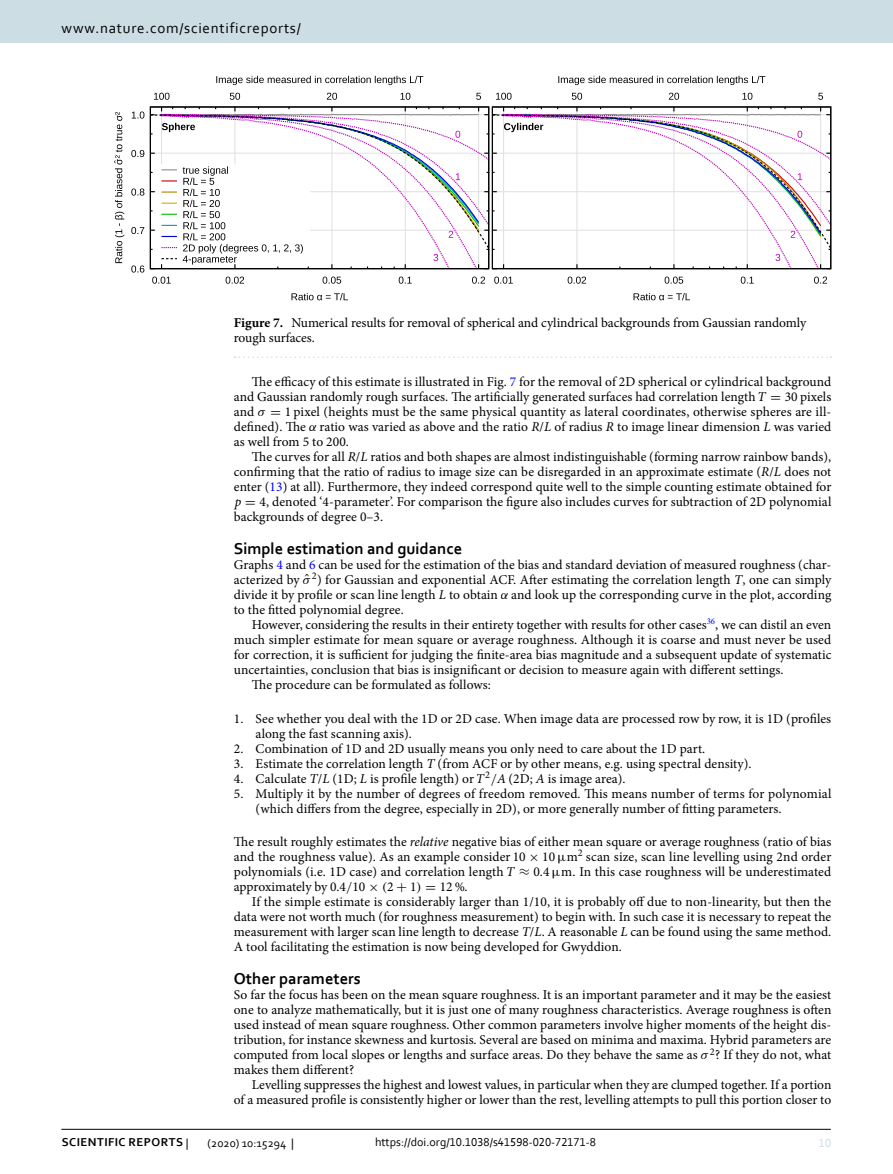
<style>
.page{position:relative;width:893px;height:1174px;background:#fff}
.page>*{position:absolute;margin:0;border:0;box-sizing:border-box;transform-origin:0 0}
.t1{font:16.5px "Corbel Bold 2";color:#000}
.t2{font:15px "Corbel 2";letter-spacing:.05em;color:#000}
.t3{font:13.5px/15px "Minion Pro";color:#000;text-align:justify}
.t4{font:12px "Corbel";color:#000}
.t5{font:12px "Corbel Bold 2";letter-spacing:.04em;color:#000}
.t6{font:12px "Corbel 2";color:#000}
.t7{font:12px "Corbel";color:#cddde4}
.s1{font-weight:700}
.s2{color:#00f}
.s3{font-family:"Minion Pro It 22"}
.s4{font-family:"MTSYN"}
.s5{font-family:"Minion Pro Regular 39"}
.s6{font-family:"MTMI"}
.s7{font-family:"Minion Pro Regular 21"}
.s8{font-family:"MTMI12"}
.s9{font-family:"Minion Pro It 2"}
.s10{font-family:"Minion Pro It 24"}
.s11{font-family:"Minion Pro Regular 11"}
.s12{font-family:"MTSYN14"}
.s13{font-family:"MTMI18"}
.s14{font-family:"Minion Pro It 23"}
.s15{font-family:"MTMI4"}
.s16{font-family:"Minion Pro Regular 36"}
.s17{font-family:"MTSYN23"}
.s18{font-family:"MTGU"}
.s19{font-family:"MTSYN16"}
.s20{font-family:"Minion Pro Regular 37"}
.s21{font-family:"Minion Pro Regular 38"}
.s22{font-family:"MTMI17"}
.s23{font-family:"MTSYN24"}
.s24{font-family:"Corbel 2"}
</style>
<div class="page">
<div style="left:0;top:0;width:893px;height:43px;background:#cddde4"></div>
<hr style="left:61px;top:1129px;width:770px;height:1px;background:#000">
<svg style="left:131px;top:265px;width:13px;height:7px"></svg>
<svg style="left:131px;top:227px;width:13px;height:7px"></svg>
<svg style="left:131px;top:188px;width:13px;height:8px"></svg>
<svg style="left:131px;top:150px;width:13px;height:7px"></svg>
<svg style="left:132px;top:111px;width:12px;height:8px"></svg>
<svg style="left:152px;top:276px;width:19px;height:8px"></svg>
<svg style="left:226px;top:276px;width:18px;height:8px"></svg>
<svg style="left:323px;top:276px;width:18px;height:8px"></svg>
<svg style="left:399px;top:276px;width:13px;height:8px"></svg>
<svg style="left:472px;top:276px;width:13px;height:8px"></svg>
<svg style="left:154px;top:93px;width:16px;height:7px"></svg>
<svg style="left:230px;top:93px;width:10px;height:7px"></svg>
<svg style="left:327px;top:93px;width:10px;height:7px"></svg>
<svg style="left:400px;top:93px;width:10px;height:7px"></svg>
<svg style="left:476px;top:93px;width:5px;height:7px"></svg>
<svg style="left:114px;top:112px;width:10px;height:151px"></svg>
<svg style="left:291px;top:293px;width:57px;height:7px"></svg>
<svg style="left:216px;top:76px;width:207px;height:9px"></svg>
<svg style="left:494px;top:276px;width:19px;height:8px"></svg>
<svg style="left:568px;top:276px;width:18px;height:8px"></svg>
<svg style="left:665px;top:276px;width:18px;height:8px"></svg>
<svg style="left:741px;top:276px;width:13px;height:8px"></svg>
<svg style="left:814px;top:276px;width:13px;height:8px"></svg>
<svg style="left:496px;top:93px;width:16px;height:7px"></svg>
<svg style="left:572px;top:93px;width:10px;height:7px"></svg>
<svg style="left:669px;top:93px;width:10px;height:7px"></svg>
<svg style="left:742px;top:93px;width:10px;height:7px"></svg>
<svg style="left:818px;top:93px;width:5px;height:7px"></svg>
<svg style="left:633px;top:293px;width:57px;height:7px"></svg>
<svg style="left:558px;top:76px;width:207px;height:9px"></svg>
<svg style="left:150px;top:107px;width:672px;height:162px"></svg>
<svg style="left:501px;top:113px;width:330px;height:157px"></svg>
<svg style="left:491px;top:114px;width:338px;height:136px"></svg>
<div style="left:492px;top:106px;width:339px;height:163px;border:1px solid #000"></div>
<svg style="left:235px;top:356px;width:597px;height:2px"></svg>
<p class="t2" style="left:62px;top:19px;width:241px">www.nature.com/scientificreports/</p>
<p class="t3" style="left:234px;top:315px;width:574px"><span class="s1">Figure 7.</span> Numerical results for removal of spherical and cylindrical backgrounds from Gaussian randomly rough surfaces.</p>
<p class="t3" style="left:234px;top:374px;width:599px;text-indent:18px">The efficacy of this estimate is illustrated in Fig. <span class="s2">7</span> for the removal of 2D spherical or cylindrical background and Gaussian randomly rough surfaces. The artificially generated surfaces had correlation length <span class="s3">T</span> <span class="s4">=</span> <span class="s5">30</span> pixels and <span class="s6">σ</span> <span class="s4">=</span> <span class="s7">1</span> pixel (heights must be the same physical quantity as lateral coordinates, otherwise spheres are ill&shy;defined). The <span class="s8">α</span> ratio was varied as above and the ratio <span class="s9">R</span>/<span class="s9">L</span> of radius <span class="s9">R</span> to image linear dimension <span class="s9">L</span> was varied as well from 5 to 200.</p>
<p class="t3" style="left:234px;top:449px;width:599px;text-indent:18px">The curves for all <span class="s9">R</span>/<span class="s9">L</span> ratios and both shapes are almost indistinguishable (forming narrow rainbow bands), confirming that the ratio of radius to image size can be disregarded in an approximate estimate (<span class="s9">R</span>/<span class="s9">L</span> does not enter (<span class="s2">13</span>) at all). Furthermore, they indeed correspond quite well to the simple counting estimate obtained for <span class="s10">p</span> <span class="s4">=</span> <span class="s11">4</span>, denoted ‘4-parameter’. For comparison the figure also includes curves for subtraction of 2D polynomial backgrounds of degree 0–3.</p>
<p class="t1" style="left:234px;top:538px;width:230px">Simple estimation and guidance</p>
<p class="t3" style="left:234px;top:557px;width:599px">Graphs <span class="s2">4</span> and <span class="s2">6</span> can be used for the estimation of the bias and standard deviation of measured roughness (char&shy;acterized by <span class="s6">σ</span><span class="s12">ˆ</span> <sup>2</sup>) for Gaussian and exponential ACF. After estimating the correlation length <span class="s9">T</span>, one can simply divide it by profile or scan line length <span class="s9">L</span> to obtain <span class="s13">α</span> and look up the corresponding curve in the plot, according to the fitted polynomial degree.</p>
<p class="t3" style="left:252px;top:617px;width:581px">However, considering the results in their entirety together with results for other cases<sup>36</sup>, we can distil an even</p>
<p class="t3" style="left:234px;top:632px;width:599px">much simpler estimate for mean square or average roughness. Although it is coarse and must never be used</p>
<p class="t3" style="left:234px;top:647px;width:599px">for correction, it is sufficient for judging the finite-area bias magnitude and a subsequent update of systematic</p>
<p class="t3" style="left:234px;top:662px;width:551px">uncertainties, conclusion that bias is insignificant or decision to measure again with different settings.</p>
<p class="t3" style="left:252px;top:677px;width:240px">The procedure can be formulated as follows:</p>
<p class="t3" style="left:256px;top:711px;width:577px;text-indent:-22px">1. See whether you deal with the 1D or 2D case. When image data are processed row by row, it is 1D (profiles along the fast scanning axis).</p>
<p class="t3" style="left:234px;top:741px;width:473px">2. Combination of 1D and 2D usually means you only need to care about the 1D part.</p>
<p class="t3" style="left:234px;top:756px;width:519px">3. Estimate the correlation length <span class="s9">T</span> (from ACF or by other means, e.g. using spectral density).</p>
<p class="t3" style="left:234px;top:771px;width:393px">4. Calculate <span class="s9">T</span>/<span class="s9">L</span> (1D; <span class="s9">L</span> is profile length) or <span class="s14">T</span><sup>2</sup><span class="s15">/</span><span class="s14">A</span> (2D; <span class="s9">A</span> is image area).</p>
<p class="t3" style="left:256px;top:786px;width:577px;text-indent:-22px">5. Multiply it by the number of degrees of freedom removed. This means number of terms for polynomial (which differs from the degree, especially in 2D), or more generally number of fitting parameters.</p>
<p class="t3" style="left:234px;top:834px;width:599px">The result roughly estimates the <span class="s9">relative</span> negative bias of either mean square or average roughness (ratio of bias and the roughness value). As an example consider <span class="s16">10</span> <span class="s17">×</span> <span class="s16">10</span> <span class="s18">µ</span><span class="s16">m</span><sup>2</sup> scan size, scan line levelling using 2nd order polynomials (i.e. 1D case) and correlation length <span class="s3">T</span> <span class="s19">≈</span> <span class="s20">0.4</span> <span class="s18">µ</span><span class="s20">m</span>. In this case roughness will be underestimated approximately by <span class="s21">0.4</span><span class="s22">/</span><span class="s21">10</span> <span class="s23">×</span> <span class="s22">(</span><span class="s21">2</span> <span class="s23">+</span> <span class="s21">1</span><span class="s22">)</span> <span class="s23">=</span> <span class="s21">12 %</span>.</p>
<p class="t3" style="left:234px;top:894px;width:599px;text-indent:18px">If the simple estimate is considerably larger than 1/10, it is probably off due to non-linearity, but then the data were not worth much (for roughness measurement) to begin with. In such case it is necessary to repeat the measurement with larger scan line length to decrease <span class="s9">T</span>/<span class="s9">L</span>. A reasonable <span class="s9">L</span> can be found using the same method.<br>A tool facilitating the estimation is now being developed for Gwyddion.</p>
<p class="t1" style="left:234px;top:968px;width:129px">Other parameters</p>
<p class="t3" style="left:234px;top:987px;width:599px">So far the focus has been on the mean square roughness. It is an important parameter and it may be the easiest one to analyze mathematically, but it is just one of many roughness characteristics. Average roughness is often used instead of mean square roughness. Other common parameters involve higher moments of the height dis&shy;tribution, for instance skewness and kurtosis. Several are based on minima and maxima. Hybrid parameters are computed from local slopes or lengths and surface areas. Do they behave the same as <span class="s6">σ</span> <sup>2</sup>? If they do not, what makes them different?</p>
<p class="t3" style="left:234px;top:1077px;width:599px;text-align:right">Levelling suppresses the highest and lowest values, in particular when they are clumped together. If a portion<br>of a measured profile is consistently higher or lower than the rest, levelling attempts to pull this portion closer to</p>
<p class="t5" style="left:62px;top:1135px;width:128px">Scientific Reports <span class="s24">|</span></p>
<p class="t6" style="left:208px;top:1135px;width:88px">(2020) 10:15294 |</p>
<p class="t4" style="left:375px;top:1135px;width:222px">https://doi.org/10.1038/s41598-020-72171-8</p>
<p class="t7" style="left:819px;top:1135px;width:14px">10</p>
</div>
